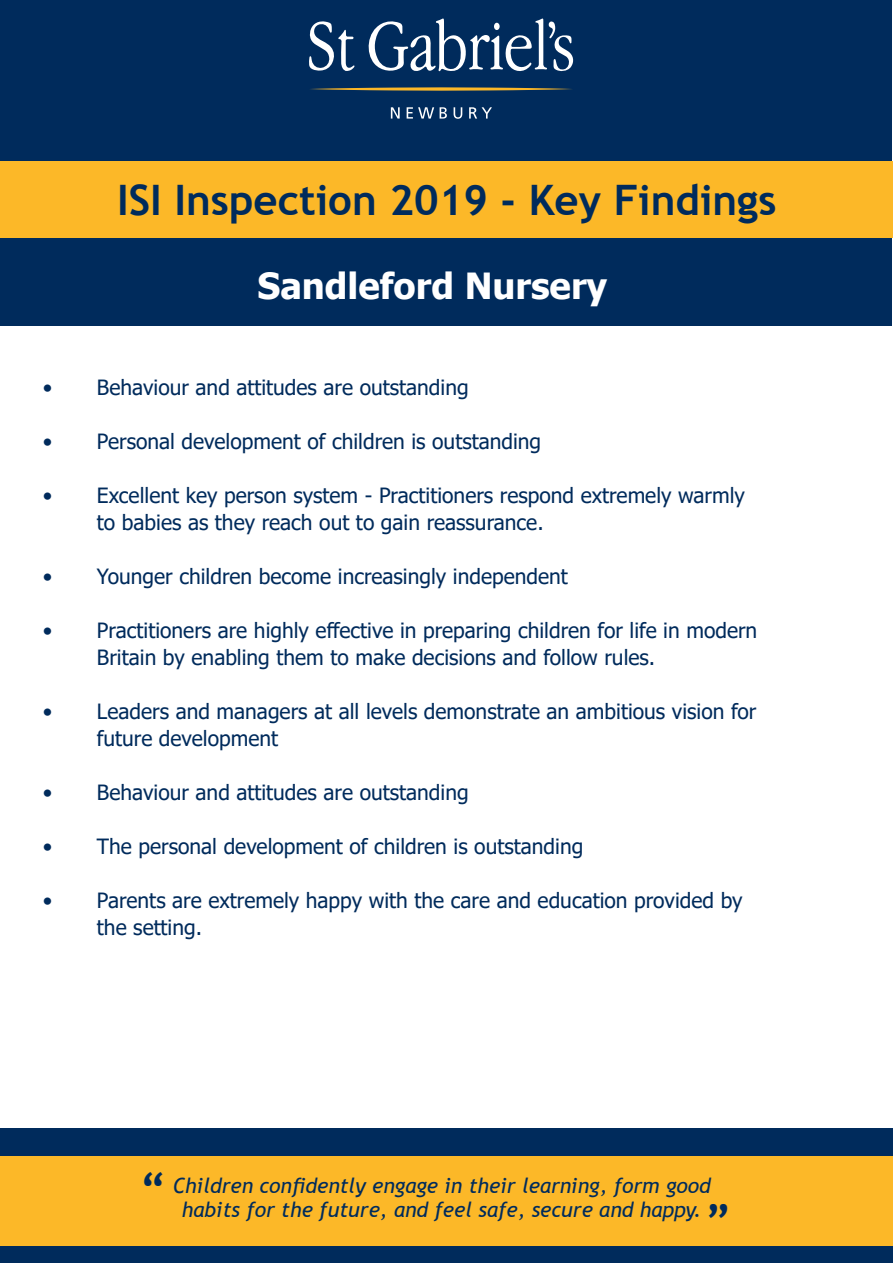
<style>
.page{position:relative;width:893px;height:1263px;background:#fff}
.page>*{position:absolute;margin:0;border:0;box-sizing:border-box;transform-origin:0 0}
.t1{font:700 45px "Trebuchet MS";color:#002b5c}
.t2{font:700 42px "Trebuchet MS";color:#002b5c}
.t3{font:700 36px "Tahoma";color:#fff}
.t4{font:21px/27px "Tahoma";color:#002b5c}
.t5{font:italic 21px "Trebuchet MS";color:#002b5c}
</style>
<div class="page">
<div style="left:0;top:0;width:892px;height:325px;background:#002b5c"></div>
<div style="left:0;top:161px;width:893px;height:77px;background:#fcb828"></div>
<svg style="left:309px;top:21px;width:46px;height:50px"></svg>
<svg style="left:368px;top:18px;width:206px;height:54px"></svg>
<div style="left:494px;top:23px;width:6px;height:7px;background:#fff;border-radius:50%"></div>
<svg style="left:310px;top:87px;width:262px;height:4px"></svg>
<svg style="left:391px;top:107px;width:9px;height:12px"></svg>
<svg style="left:407px;top:107px;width:27px;height:12px"></svg>
<svg style="left:440px;top:107px;width:7px;height:12px"></svg>
<svg style="left:454px;top:107px;width:8px;height:12px"></svg>
<svg style="left:469px;top:107px;width:23px;height:12px"></svg>
<div style="left:0;top:1128px;width:893px;height:135px;background:#002b5c"></div>
<div style="left:0;top:1156px;width:893px;height:90px;background:#fcb828"></div>
<p class="t2" style="left:117px;top:174px;width:661px">ISI Inspection 2019 - Key Findings</p>
<p class="t3" style="left:258px;top:261px;width:351px">Sandleford Nursery</p>
<p class="t4" style="left:43px;top:375px;width:427px">• Behaviour and attitudes are outstanding</p>
<p class="t4" style="left:43px;top:429px;width:500px">• Personal development of children is outstanding</p>
<p class="t4" style="left:97px;top:483px;width:650px;text-indent:-54px">• Excellent key person system - Practitioners respond extremely warmly to babies as they reach out to gain reassurance.</p>
<p class="t4" style="left:43px;top:564px;width:526px">• Younger children become increasingly independent</p>
<p class="t4" style="left:43px;top:618px;width:716px">• Practitioners are highly effective in preparing children for life in modern</p>
<p class="t4" style="left:97px;top:645px;width:560px">Britain by enabling them to make decisions and follow rules.</p>
<p class="t4" style="left:43px;top:699px;width:715px">• Leaders and managers at all levels demonstrate an ambitious vision for</p>
<p class="t4" style="left:97px;top:726px;width:183px">future development</p>
<p class="t4" style="left:43px;top:780px;width:427px">• Behaviour and attitudes are outstanding</p>
<p class="t4" style="left:43px;top:834px;width:542px">• The personal development of children is outstanding</p>
<p class="t4" style="left:97px;top:888px;width:647px;text-indent:-54px">• Parents are extremely happy with the care and education provided by the setting.</p>
<p class="t1" style="left:140px;top:1160px;width:28px">“</p>
<p class="t5" style="left:173px;top:1173px;width:540px">Children confidently engage in their learning, form good</p>
<p class="t5" style="left:182px;top:1197px;width:521px">habits for the future, and feel safe, secure and happy.</p>
<p class="t1" style="left:705px;top:1193px;width:28px">”</p>
</div>
